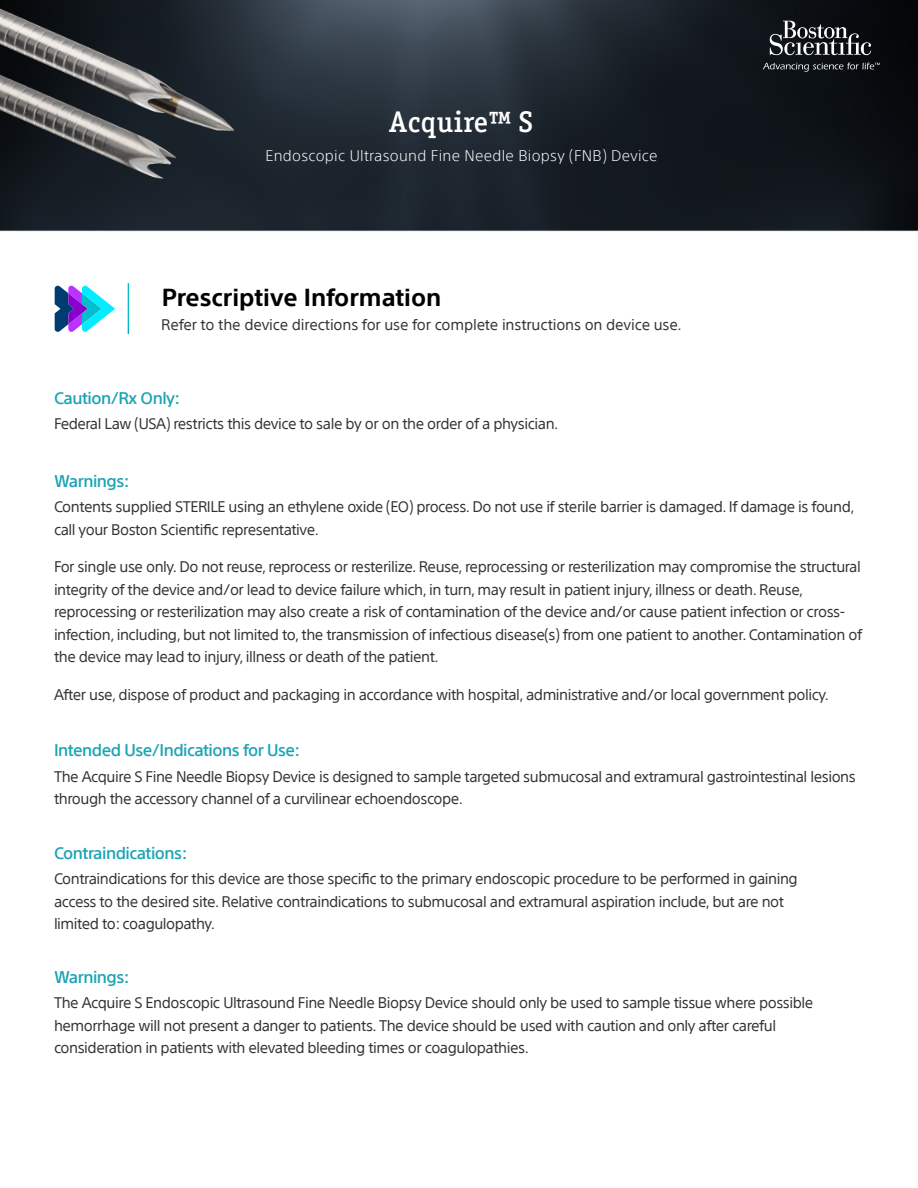
<style>
.page{position:relative;width:918px;height:1188px;background:#fff}
.page>*{position:absolute;margin:0;border:0;box-sizing:border-box;transform-origin:0 0}
.Product_Header{font:500 30px "Officina Ser ITC Std";letter-spacing:.02em;color:#fff}
.t1{font:700 24px "SST";color:#000}
.t2{font:500 16.5px "SST";letter-spacing:-.03em;color:#1ca4b4}
.t3{font:15px/22.5px "SST";letter-spacing:-.03em;color:#333}
.t4{font:15px "SST";letter-spacing:-.01em;color:#333}
.Product_Header-2{font:300 15px "SST";letter-spacing:.02em;color:#fff}
</style>
<div class="page">
<svg style="left:0;top:0;width:918px;height:232px;background:#1e252d"></svg>
<svg style="left:770px;top:21px;width:101px;height:34px;background:#484b4e"></svg>
<svg style="left:763px;top:63px;width:117px;height:9px"></svg>
<img style="left:0;top:0;width:264px;height:223px">
<svg style="left:55px;top:286px;width:60px;height:46px"></svg>
<img style="left:128px;top:284px;width:1px;height:50px">
<p class="Product_Header" style="left:390px;top:104px;width:145px">Acquire™ S</p>
<p class="Product_Header-2" style="left:265px;top:147px;width:393px">Endoscopic Ultrasound Fine Needle Biopsy (FNB) Device</p>
<p class="t1" style="left:162px;top:283px;width:281px">Prescriptive Information</p>
<p class="t4" style="left:161px;top:315px;width:522px">Refer to the device directions for use for complete instructions on device use.</p>
<p class="t2" style="left:54px;top:388px;width:128px">Caution/Rx Only:</p>
<p class="t3" style="left:54px;top:412px;width:506px">Federal Law (USA) restricts this device to sale by or on the order of a physician.</p>
<p class="t2" style="left:54px;top:471px;width:77px">Warnings:</p>
<p class="t3" style="left:54px;top:496px;width:802px">Contents supplied STERILE using an ethylene oxide (EO) process. Do not use if sterile barrier is damaged. If damage is found, call your Boston Scientific representative.</p>
<p class="t3" style="left:54px;top:556px;width:810px">For single use only. Do not reuse, reprocess or resterilize. Reuse, reprocessing or resterilization may compromise the structural integrity of the device and/or lead to device failure which, in turn, may result in patient injury, illness or death. Reuse, reprocessing or resterilization may also create a risk of contamination of the device and/or cause patient infection or cross&shy;infection, including, but not limited to, the transmission of infectious disease(s) from one patient to another. Contamination of the device may lead to injury, illness or death of the patient.</p>
<p class="t3" style="left:54px;top:683px;width:777px">After use, dispose of product and packaging in accordance with hospital, administrative and/or local government policy.</p>
<p class="t2" style="left:54px;top:740px;width:248px">Intended Use/Indications for Use:</p>
<p class="t3" style="left:54px;top:765px;width:803px">The Acquire S Fine Needle Biopsy Device is designed to sample targeted submucosal and extramural gastrointestinal lesions through the accessory channel of a curvilinear echoendoscope.</p>
<p class="t2" style="left:54px;top:843px;width:135px">Contraindications:</p>
<p class="t3" style="left:54px;top:868px;width:745px">Contraindications for this device are those specific to the primary endoscopic procedure to be performed in gaining access to the desired site. Relative contraindications to submucosal and extramural aspiration include, but are not limited to: coagulopathy.</p>
<p class="t2" style="left:54px;top:967px;width:77px">Warnings:</p>
<p class="t3" style="left:54px;top:991px;width:761px">The Acquire S Endoscopic Ultrasound Fine Needle Biopsy Device should only be used to sample tissue where possible hemorrhage will not present a danger to patients. The device should be used with caution and only after careful consideration in patients with elevated bleeding times or coagulopathies.</p>
</div>
